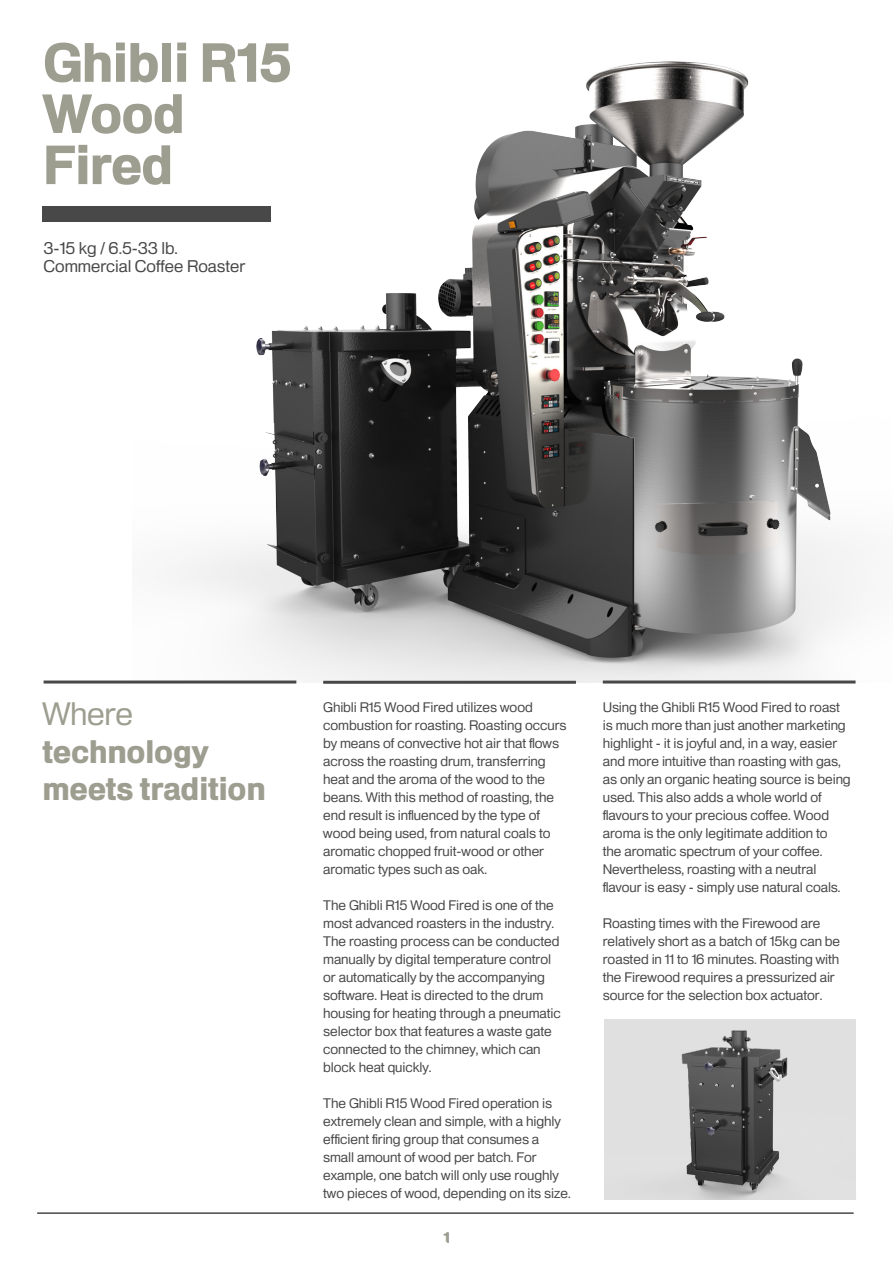
<style>
.page{position:relative;width:893px;height:1263px;background:#fff}
.page>*{position:absolute;margin:0;border:0;box-sizing:border-box;transform-origin:0 0}
.t1{font:900 53.55px/51.2px "Heldustry FT";letter-spacing:-.02em;color:#9d9d90}
.t2{font:900 31.5px/37.5px "Heldustry FT";letter-spacing:-.01em;color:#9d9d90}
.t3{font:16.5px "Heldustry FT";color:#474847}
.t4{font:300 15px "Helvetica";color:#595a59}
.t5{font:13.5px/18px "Heldustry FT";color:#474847}
.s1{font-weight:400}
</style>
<div class="page">
<hr style="left:37px;top:1212px;width:817px;height:2px;background:#474847">
<img style="left:604px;top:1019px;width:252px;height:180px">
<img style="left:175px;top:61px;width:683px;height:621px">
<div style="left:43px;top:206px;width:228px;height:16px;background:#474847"></div>
<hr style="left:603px;top:680px;width:252px;height:3px;background:#474847">
<hr style="left:323px;top:681px;width:253px;height:3px;background:#474847">
<hr style="left:44px;top:680px;width:252px;height:3px;background:#474847">
<p class="t1" style="left:43px;top:37px;width:252px">Ghibli R15<br>Wood</p>
<p class="t1" style="left:43px;top:139px;width:132px">Fired</p>
<p class="t3" style="left:44px;top:238px;width:136px">3-15 kg / 6.5-33 lb.</p>
<p class="t3" style="left:44px;top:256px;width:203px">Commercial Coffee Roaster</p>
<p class="t2" style="left:43px;top:695px;width:225px"><span class="s1">Where </span>technology meets tradition</p>
<p class="t5" style="left:323px;top:698px;width:245px">Ghibli R15 Wood Fired utilizes wood combustion for roasting. Roasting occurs by means of convective hot air that flows across the roasting drum, transferring heat and the aroma of the wood to the beans. With this method of roasting, the end result is influenced by the type of wood being used, from natural coals to aromatic chopped fruit-wood or other aromatic types such as oak.</p>
<p class="t5" style="left:323px;top:896px;width:239px">The Ghibli R15 Wood Fired is one of the most advanced roasters in the industry.<br>The roasting process can be conducted manually by digital temperature control or automatically by the accompanying software. Heat is directed to the drum housing for heating through a pneumatic selector box that features a waste gate connected to the chimney, which can block heat quickly.</p>
<p class="t5" style="left:323px;top:1094px;width:249px">The Ghibli R15 Wood Fired operation is extremely clean and simple, with a highly efficient firing group that consumes a small amount of wood per batch. For example, one batch will only use roughly two pieces of wood, depending on its size.</p>
<p class="t4" style="left:443px;top:1225px;width:10px">1</p>
<p class="t5" style="left:603px;top:698px;width:249px">Using the Ghibli R15 Wood Fired to roast is much more than just another marketing highlight isit- joyful and in, a way, easier and more intuitive than roasting with gas, as only an organic heating source is being used. This also adds a whole world of flavours to your precious coffee. Wood aroma is the only legitimate addition to<br>the aromatic spectrum of your coffee.<br>Nevertheless, roasting with a neutral flavour is easy – simply use natural coals.</p>
<p class="t5" style="left:603px;top:914px;width:239px">Roasting times with the Firewood are relatively short as a batch of 15kg can be roasted in 11 to 16 minutes. Roasting with the Firewood requires a pressurized air source for the selection box actuator.</p>
</div>
